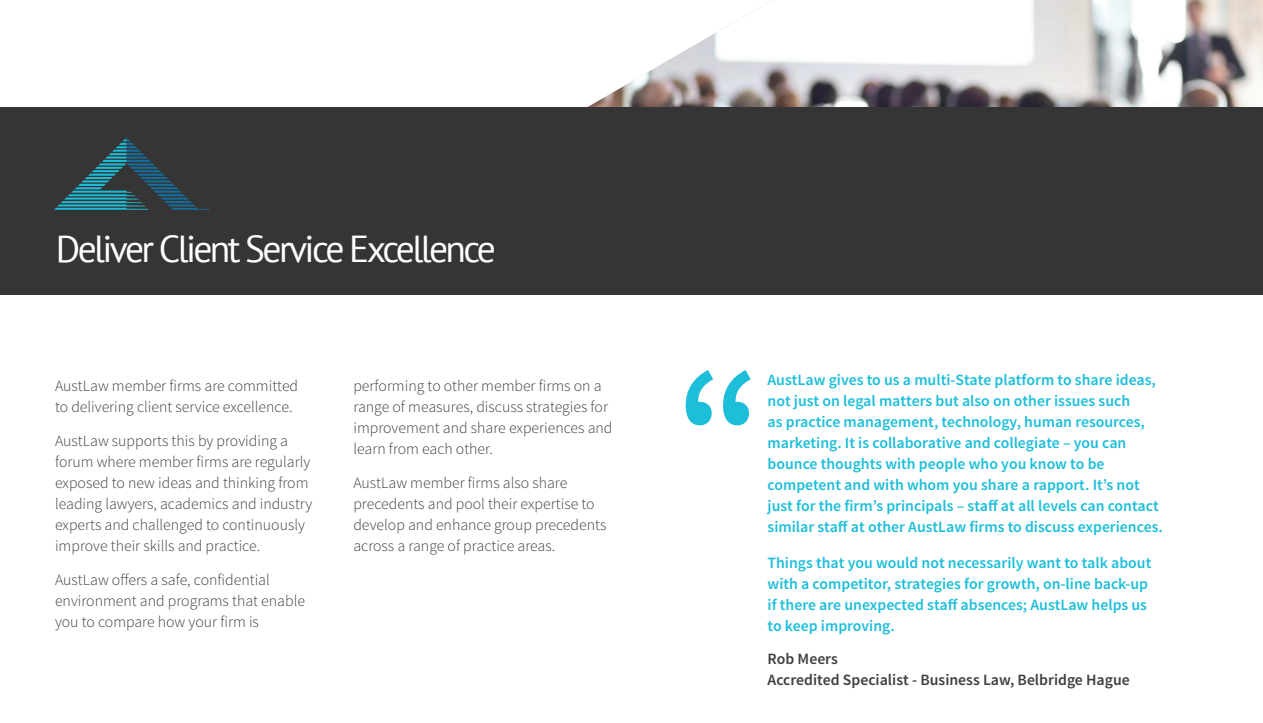
<style>
.page{position:relative;width:1263px;height:723px;background:#fff}
.page>*{position:absolute;margin:0;border:0;box-sizing:border-box;transform-origin:0 0}
.t1{font:37.5px "PT Sans";letter-spacing:-.07em;color:#fff}
.t2{font:300 15.75px/21px "Source Sans Pro";color:#3e3e3f}
.t3{font:600 15.75px/21px "Source Sans Pro";color:#1cbeda}
.t4{font:600 15.75px "Source Sans Pro";color:#3e3e3f}
</style>
<div class="page">
<img style="left:588px;top:0;width:675px;height:107px">
<div style="left:0;top:107px;width:1263px;height:187px;background:#363536"></div>
<svg style="left:54px;top:137px;width:156px;height:73px"></svg>
<svg style="left:686px;top:370px;width:65px;height:55px"></svg>
<p class="t1" style="left:56px;top:225px;width:441px">Deliver Client Service Excellence</p>
<p class="t2" style="left:55px;top:376px;width:245px">AustLaw member firms are committed to delivering client service excellence.</p>
<p class="t2" style="left:55px;top:430px;width:259px">AustLaw supports this by providing a forum where member firms are regularly exposed to new ideas and thinking from leading lawyers, academics and industry experts and challenged to continuously improve their skills and practice.</p>
<p class="t2" style="left:55px;top:569px;width:252px">AustLaw offers a safe, confidential environment and programs that enable you to compare how your firm is</p>
<p class="t2" style="left:353px;top:376px;width:261px">performing to other member firms on a range of measures, discuss strategies for improvement and share experiences and learn from each other.</p>
<p class="t2" style="left:353px;top:472px;width:254px">AustLaw member firms also share precedents and pool their expertise to develop and enhance group precedents across a range of practice areas.</p>
<p class="t3" style="left:767px;top:369px;width:397px">AustLaw gives to us a multi-State platform to share ideas, not just on legal matters but also on other issues such<br>as practice management, technology, human resources, marketing. It is collaborative and collegiate – you can bounce thoughts with people who you know to be competent and with whom you share a rapport. It’s not just for the firm’s principals – staff at all levels can contact similar staff at other AustLaw firms to discuss experiences.</p>
<p class="t3" style="left:767px;top:552px;width:385px">Things that you would not necessarily want to talk about with a competitor, strategies for growth, on-line back-up if there are unexpected staff absences; AustLaw helps us to keep improving.</p>
<p class="t4" style="left:767px;top:648px;width:72px">Rob Meers</p>
<p class="t4" style="left:767px;top:669px;width:364px">Accredited Specialist - Business Law, Belbridge Hague</p>
</div>
